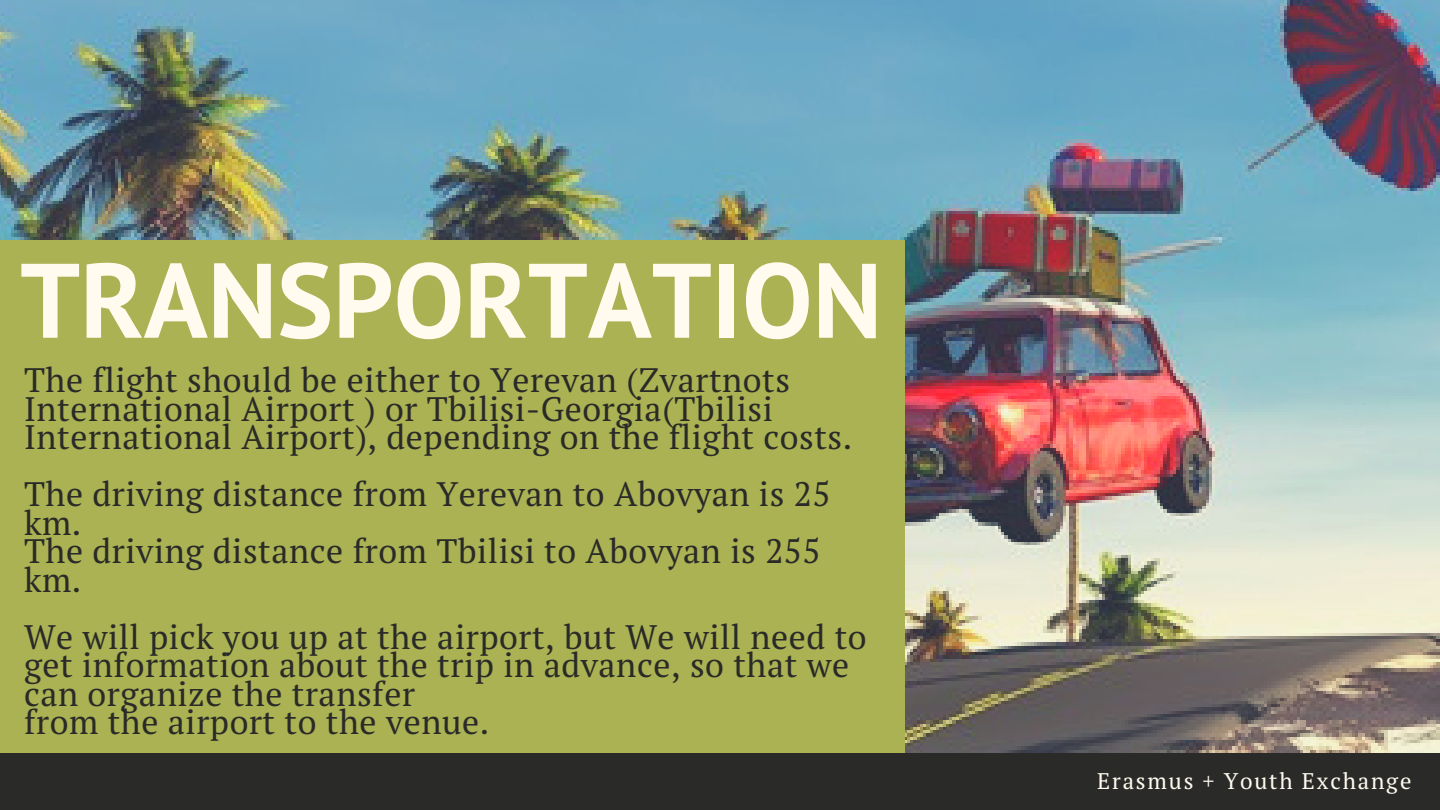
<style>
.page{position:relative;width:1440px;height:810px;background:#fff}
.page>*{position:absolute;margin:0;border:0;box-sizing:border-box;transform-origin:0 0}
.t1{font:700 105.7px "PT Sans";color:#fffbef}
.t2{font:34px/28.5px "PT Serif";letter-spacing:.015em;color:#2a2a28}
.t3{font:22.6px "PT Serif";letter-spacing:.08em;color:#fffbef}
</style>
<div class="page">
<img style="left:0;top:0;width:1440px;height:753px">
<div style="left:0;top:240px;width:905px;height:544px;background:#aab253"></div>
<div style="left:0;top:753px;width:1440px;height:57px;background:#2a2a28"></div>
<h1 class="t1" style="left:20px;top:230px;width:863px">TRANSPORTATION</h1>
<p class="t2" style="left:24px;top:365px;width:830px">The flight should be either to Yerevan (Zvartnots<br>International Airport ) or Tbilisi-Georgia(Tbilisi<br>International Airport), depending on the flight costs.</p>
<p class="t2" style="left:24px;top:479px;width:808px">The driving distance from Yerevan to Abovyan is 25 km.<br>The driving distance from Tbilisi to Abovyan is 255 km.</p>
<p class="t2" style="left:24px;top:621px;width:844px">We will pick you up at the airport, but We will need to get information about the trip in advance, so that we can organize the transfer<br>from the airport to the venue.</p>
<p class="t3" style="left:1097px;top:765px;width:316px">Erasmus + Youth Exchange</p>
</div>
